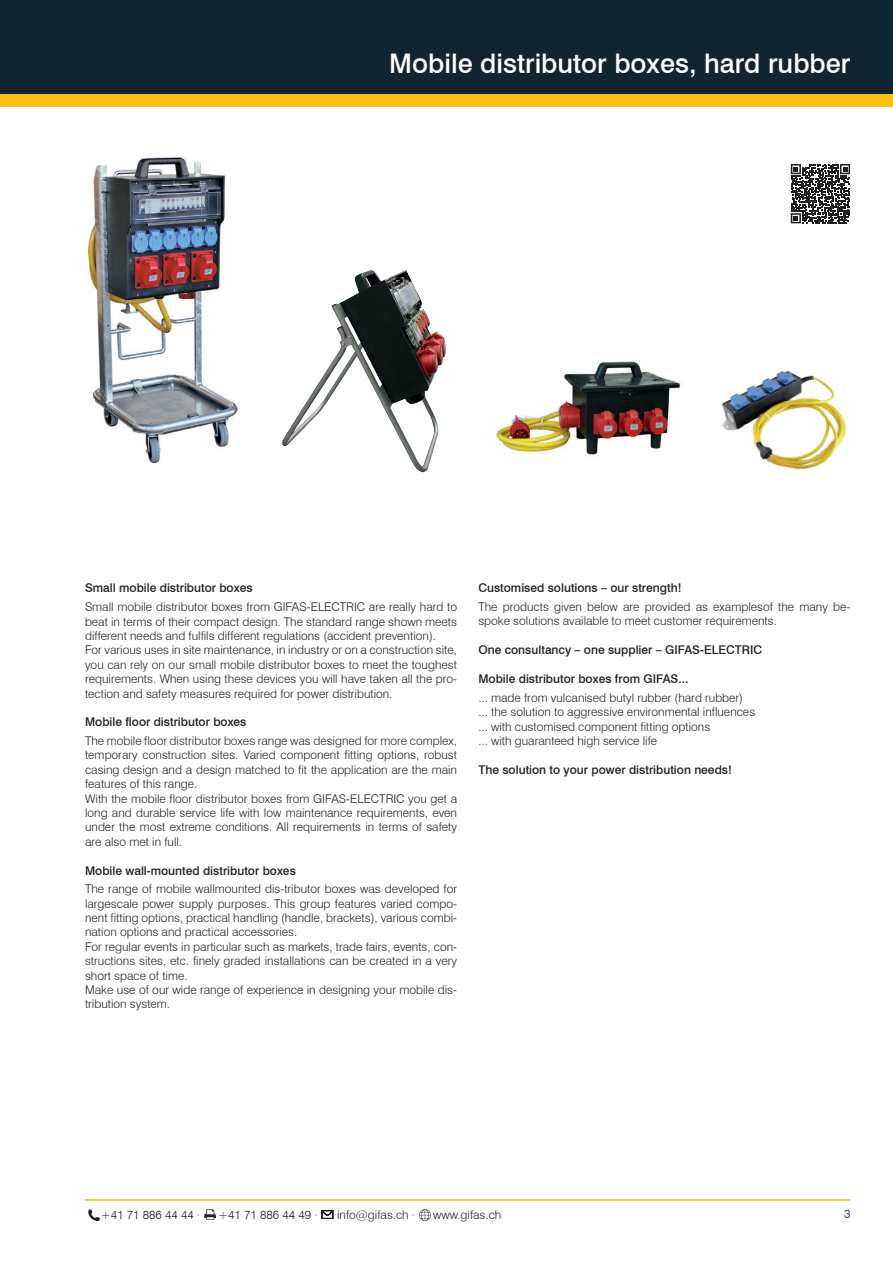
<style>
.page{position:relative;width:893px;height:1263px;background:#fff}
.page>*{position:absolute;margin:0;border:0;box-sizing:border-box;transform-origin:0 0}
.t1{font:500 27px "Swiss 721 BT";color:#fff}
.t2{font:300 12px/14.4px "Swiss 721 BT";color:#231f20}
.t3{font:500 12px "Swiss 721 BT";color:#231f20}
</style>
<div class="page">
<div style="left:0;top:64px;width:893px;height:42px;background:#fdbe12"></div>
<div style="left:0;top:0;width:893px;height:94px;background:#112530"></div>
<hr style="left:85px;top:1199px;width:765px;height:2px;background:#fdbe12">
<svg style="left:88px;top:1209px;width:12px;height:12px"></svg>
<svg style="left:204px;top:1209px;width:12px;height:11px"></svg>
<svg style="left:322px;top:1210px;width:11px;height:9px"></svg>
<svg style="left:419px;top:1209px;width:12px;height:12px"></svg>
<img style="left:496px;top:361px;width:184px;height:94px">
<img style="left:87px;top:157px;width:151px;height:306px">
<img style="left:721px;top:370px;width:126px;height:100px">
<img style="left:281px;top:270px;width:165px;height:203px">
<svg style="left:790px;top:164px;width:61px;height:60px"></svg>
<svg style="left:791px;top:164px;width:59px;height:59px"></svg>
<h1 class="t1" style="left:389px;top:47px;width:463px">Mobile distributor boxes, hard rubber</h1>
<p class="t3" style="left:85px;top:581px;width:169px">Small mobile distributor boxes</p>
<p class="t2" style="left:85px;top:599px;width:374px">Small mobile distributor boxes from GIFAS-ELECTRIC are really hard to beat in terms of their compact design. The standard range shown meets different needs and fulfils different regulations (accident prevention).<br>For various uses in site maintenance, in industry or on a construction site, you can rely on our small mobile distributor boxes to meet the toughest requirements. When using these devices you will have taken all the pro&shy;tection and safety measures required for power distribution.</p>
<p class="t3" style="left:85px;top:715px;width:163px">Mobile floor distributor boxes</p>
<p class="t2" style="left:85px;top:733px;width:374px">The mobile floor distributor boxes range was designed for more complex, temporary construction sites. Varied component fitting options, robust casing design and a design matched to fit the application are the main features of this range.<br>With the mobile floor distributor boxes from GIFAS-ELECTRIC you get a long and durable service life with low maintenance requirements, even under the most extreme conditions. All requirements in terms of safety are also met in full.</p>
<p class="t3" style="left:85px;top:863px;width:212px">Mobile wall-mounted distributor boxes</p>
<p class="t2" style="left:85px;top:882px;width:374px">The range of mobile wallmounted dis-tributor boxes was developed for largescale power supply purposes. This group features varied compo&shy;nent fitting options, practical handling (handle, brackets), various combi&shy;nation options and practical accessories.<br>For regular events in particular such as markets, trade fairs, events, con&shy;structions sites, etc. finely graded installations can be created in a very short space of time.<br>Make use of our wide range of experience in designing your mobile dis&shy;tribution system.</p>
<p class="t3" style="left:478px;top:581px;width:205px">Customised solutions – our strength!</p>
<p class="t2" style="left:478px;top:599px;width:374px">The products given below are provided as examplesof the many be&shy;spoke solutions available to meet customer requirements.</p>
<p class="t3" style="left:478px;top:643px;width:285px">One consultancy – one supplier – GIFAS-ELECTRIC</p>
<p class="t3" style="left:478px;top:671px;width:212px">Mobile distributor boxes from GIFAS...</p>
<p class="t2" style="left:478px;top:690px;width:278px">... made from vulcanised butyl rubber (hard rubber) ... the solution to aggressive environmental influences ... with customised component fitting options<br>... with guaranteed high service life</p>
<p class="t3" style="left:478px;top:762px;width:255px">The solution to your power distribution needs!</p>
<p class="t2" style="left:101px;top:1207px;width:101px">+41 71 886 44 44 ·</p>
<p class="t2" style="left:218px;top:1207px;width:101px">+41 71 886 44 49 ·</p>
<p class="t2" style="left:337px;top:1207px;width:80px">info@gifas.ch ·</p>
<p class="t2" style="left:433px;top:1207px;width:70px">www.gifas.ch</p>
<p class="t2" style="left:844px;top:1207px;width:8px">3</p>
</div>
